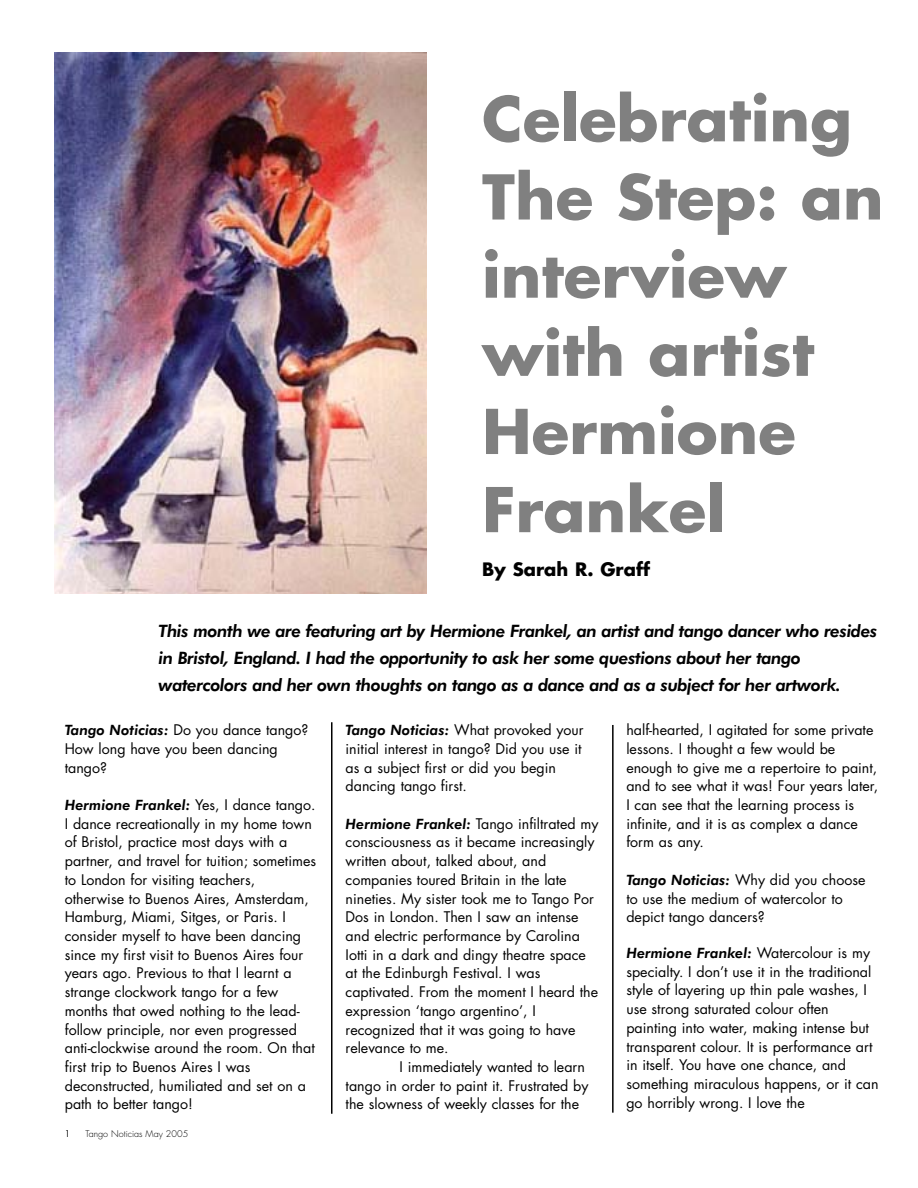
<style>
.page{position:relative;width:918px;height:1188px;background:#fff}
.page>*{position:absolute;margin:0;border:0;box-sizing:border-box;transform-origin:0 0}
.t1{font:700 60px/78.2px "Futura";color:#808080}
.t2{font:700 18px "Futura";color:#000}
.t3{font:italic 800 17.1px/27px "Futura BT";letter-spacing:-.03em;color:#000}
.t4{font:14.25px/18.8px "Futura";color:#000}
.t5{font:italic 800 14.25px "Futura BT";color:#000}
.t6{font:300 9px "Futura";color:#000}
.t7{font:9px "Futura";color:#000}
.s1{font-family:"Futura BT";font-weight:800;font-style:italic}
.s2{font-family:"Futura";font-weight:400;font-style:normal}
</style>
<div class="page">
<img style="left:54px;top:52px;width:373px;height:542px">
<hr style="left:331px;top:722px;width:2px;height:392px;background:#000">
<hr style="left:612px;top:725px;width:2px;height:388px;background:#000">
<h1 class="t1" style="left:482px;top:85px;width:403px">Celebrating<br>The Step: an interview with artist<br>Hermione<br>Frankel</h1>
<p class="t2" style="left:482px;top:561px;width:169px">By Sarah R. Graff</p>
<p class="t3" style="left:159px;top:619px;width:721px">This month we are featuring art by Hermione Frankel, an artist and tango dancer who resides in Bristol, England. I had the opportunity to ask her some questions about her tango watercolors and her own thoughts on tango as a dance and as a subject for her artwork.</p>
<p class="t4" style="left:65px;top:722px;width:245px"><span class="s1">Tango Noticias:</span> Do you dance tango?<br>How long have you been dancing tango?</p>
<p class="t5" style="left:65px;top:799px;width:252px">Hermione Frankel: <span class="s2">Yes, I dance tango.</span></p>
<p class="t4" style="left:65px;top:815px;width:253px">I dance recreationally in my home town of Bristol, practice most days with a partner, and travel for tuition; sometimes to London for visiting teachers, otherwise to Buenos Aires, Amsterdam, Hamburg, Miami, Sitges, or Paris. I consider myself to have been dancing since my first visit to Buenos Aires four years ago. Previous to that I learnt a strange clockwork tango for a few months that owed nothing to the lead&shy;follow principle, nor even progressed anti-clockwise around the room. On that first trip to Buenos Aires I was deconstructed, humiliated and set on a path to better tango!</p>
<p class="t7" style="left:65px;top:1129px;width:7px">1</p>
<p class="t6" style="left:86px;top:1129px;width:104px">Tango Noticias May 2005</p>
<p class="t4" style="left:346px;top:722px;width:240px"><span class="s1">Tango Noticias:</span> What provoked your initial interest in tango? Did you use it as a subject first or did you begin dancing tango first.</p>
<p class="t4" style="left:346px;top:815px;width:254px"><span class="s1">Hermione Frankel:</span> Tango infiltrated my consciousness as it became increasingly written about, talked about, and companies toured Britain in the late nineties. My sister took me to Tango Por Dos in London. Then I saw an intense and electric performance by Carolina Iotti in a dark and dingy theatre space at the Edinburgh Festival. I was captivated. From the moment I heard the expression ‘tango argentino’, I recognized that it was going to have relevance to me.</p>
<p class="t4" style="left:346px;top:1059px;width:245px;text-indent:54px">I immediately wanted to learn tango in order to paint it. Frustrated by the slowness of weekly classes for the</p>
<p class="t4" style="left:626px;top:722px;width:253px">half-hearted, I agitated for some private lessons. I thought a few would be enough to give me a repertoire to paint, and to see what it was! Four years later, I can see that the learning process is infinite, and it is as complex a dance form as any.</p>
<p class="t4" style="left:626px;top:871px;width:241px"><span class="s1">Tango Noticias:</span> Why did you choose to use the medium of watercolor to depict tango dancers?</p>
<p class="t5" style="left:626px;top:947px;width:245px">Hermione Frankel: <span class="s2">Watercolour is my</span></p>
<p class="t4" style="left:626px;top:963px;width:254px">specialty. I don’t use it in the traditional style of layering up thin pale washes, I use strong saturated colour often painting into water, making intense but transparent colour. It is performance art in itself. You have one chance, and something miraculous happens, or it can go horribly wrong. I love the</p>
</div>
